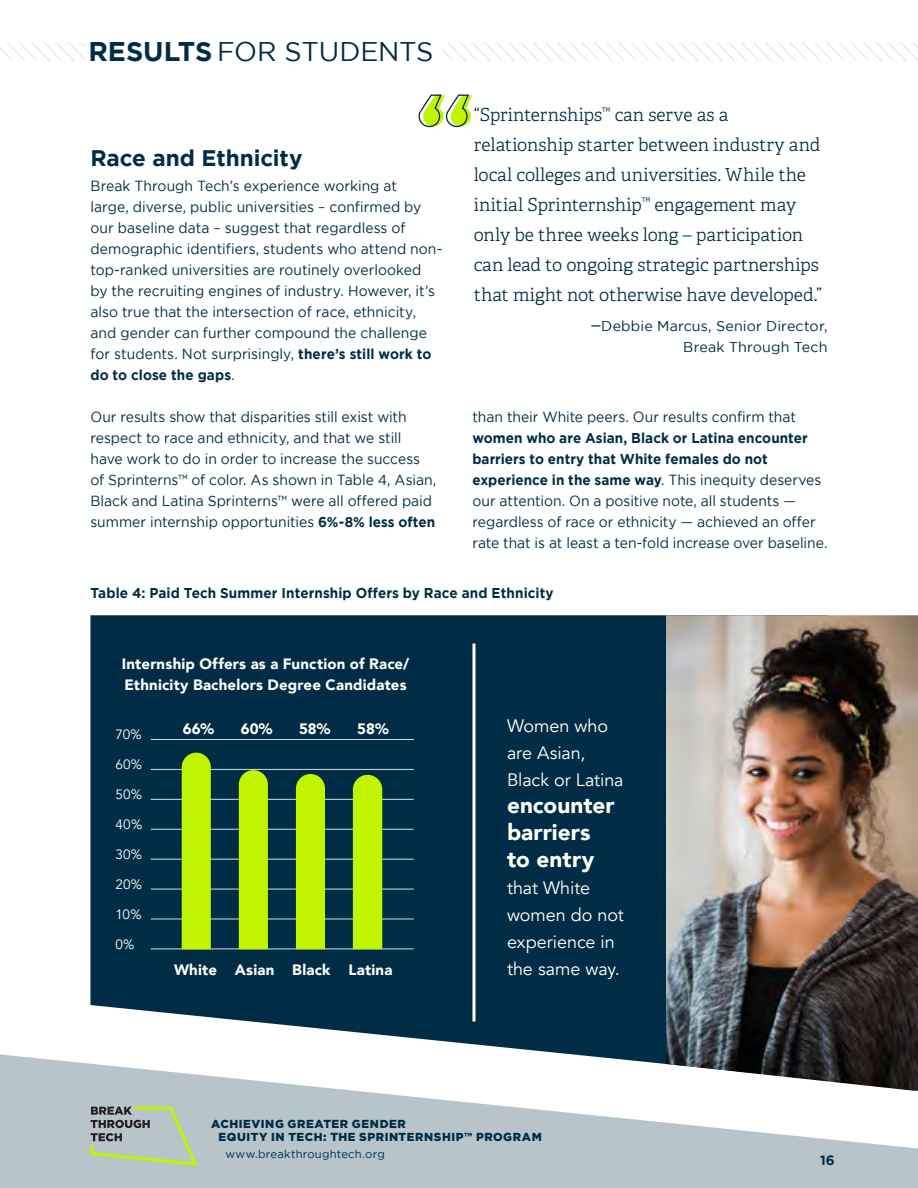
<style>
.page{position:relative;width:918px;height:1188px;background:#fff}
.page>*{position:absolute;margin:0;border:0;box-sizing:border-box;transform-origin:0 0}
.t1{font:27px "Gotham";letter-spacing:-.01em;color:#002d45}
.t2{font:900 22.5px/27px "Avenir";color:#fff}
.t3{font:700 22.5px "Gotham";letter-spacing:-.005em;color:#002d45}
.t4{font:300 18px/30px "Adelle";letter-spacing:-.005em;color:#002d45}
.t5{font:18px/27px "Avenir";letter-spacing:-.005em;color:#fff}
.t6{font:900 15px/21px "Avenir";letter-spacing:.015em;color:#fff}
.t7{font:14.7px/21px "Gotham";color:#002d45;scale:.95 1}
.t8{font:700 14.25px/21px "Gotham";letter-spacing:.005em;color:#002d45;scale:.95 1}
.t9{font:14.25px/21px "Gotham";letter-spacing:.01em;color:#002d45;text-align:right}
.t10{font:13.5px "Avenir";letter-spacing:.005em;color:#fff}
.t11{font:700 13.5px "Gotham";color:#002d45}
.t12{font:900 11.7px/13.4px "Gotham";letter-spacing:.05em;color:#002d45}
.t13{font:11.25px "Gotham";letter-spacing:.02em;color:#002d45}
.s1{font-weight:700}
.s2{font-weight:700;font-size:14.25px}
.s3{font-weight:400;font-size:14.7px}
.s4{font-family:"Adelle";font-size:18px}
</style>
<div class="page">
<svg style="left:0;top:1054px;width:918px;height:134px;fill:#b7c5cb"></svg>
<svg style="left:90px;top:1107px;width:108px;height:59px;background:#a9b9a6"></svg>
<svg style="left:418px;top:94px;width:54px;height:34px"></svg>
<svg style="left:90px;top:615px;width:576px;height:466px;background:#1c4459"></svg>
<hr style="left:151px;top:739px;width:263px;height:1px;background:#d4dce0">
<hr style="left:151px;top:769px;width:263px;height:1px;background:#d4dce0">
<hr style="left:151px;top:799px;width:263px;height:1px;background:#d4dce0">
<hr style="left:151px;top:829px;width:263px;height:1px;background:#d4dce0">
<hr style="left:151px;top:859px;width:263px;height:1px;background:#d4dce0">
<hr style="left:151px;top:889px;width:263px;height:1px;background:#d4dce0">
<hr style="left:151px;top:919px;width:263px;height:1px;background:#d4dce0">
<hr style="left:151px;top:949px;width:263px;height:1px;background:#d4dce0">
<div style="left:182px;top:753px;width:29px;height:196px;background:#c1f400"></div>
<div style="left:239px;top:770px;width:29px;height:179px;background:#c1f400"></div>
<div style="left:296px;top:774px;width:29px;height:175px;background:#c1f400"></div>
<div style="left:353px;top:775px;width:29px;height:174px;background:#c1f400"></div>
<svg style="left:472px;top:643px;width:4px;height:378px;fill:#8096a2"></svg>
<img style="left:666px;top:615px;width:252px;height:476px">
<svg style="left:0;top:42px;width:918px;height:19px"></svg>
<div style="left:85px;top:42px;width:357px;height:26px;background:#fff"></div>
<h1 class="t1" style="left:88px;top:37px;width:347px"><span class="s1">RESULTS</span> FOR STUDENTS</h1>
<h2 class="t3" style="left:90px;top:145px;width:214px">Race and Ethnicity</h2>
<p class="t7" style="left:90px;top:175px;width:372px">Break Through Tech’s experience working at<br>large, diverse, public universities – confirmed by our baseline data – suggest that regardless of demographic identifiers, students who attend non&shy;top-ranked universities are routinely overlooked<br>by the recruiting engines of industry. However, it’s also true that the intersection of race, ethnicity, and gender can further compound the challenge for students. Not surprisingly, <span class="s2">there’s still work to</span></p>
<p class="t8" style="left:90px;top:364px;width:153px">do to close the gaps<span class="s3">.</span></p>
<p class="t7" style="left:90px;top:406px;width:366px">Our results show that disparities still exist with respect to race and ethnicity, and that we still have work to do in order to increase the success of Sprinterns™ of color. As shown in Table 4, Asian, Black and Latina Sprinterns™ were all offered paid summer internship opportunities <span class="s2">6%-8% less often</span></p>
<p class="t4" style="left:474px;top:100px;width:350px">“Sprinternships<sup>™</sup> can serve as a relationship starter between industry and local colleges and universities. While the initial Sprinternship<sup>™</sup> engagement may only be three weeks long – participation can lead to ongoing strategic partnerships that might not otherwise have developed.”</p>
<p class="t9" style="left:592px;top:316px;width:237px"><span class="s4">–</span>Debbie Marcus, Senior Director,<br>Break Through Tech</p>
<p class="t7" style="left:472px;top:406px;width:342px">than their White peers. Our results confirm that</p>
<p class="t8" style="left:472px;top:427px;width:369px">women who are Asian, Black or Latina encounter barriers to entry that White females do not experience in the same way<span class="s3">. This inequity deserves</span></p>
<p class="t7" style="left:472px;top:490px;width:375px">our attention. On a positive note, all students — regardless of race or ethnicity — achieved an offer rate that is at least a ten-fold increase over baseline.</p>
<p class="t8" style="left:90px;top:582px;width:489px">Table 4: Paid Tech Summer Internship Offers by Race and Ethnicity</p>
<p class="t6" style="left:122px;top:653px;width:289px">Internship Offers as a Function of Race/<br>Ethnicity Bachelors Degree Candidates</p>
<p class="t10" style="left:116px;top:726px;width:28px">70%</p>
<p class="t10" style="left:116px;top:756px;width:28px">60%</p>
<p class="t10" style="left:116px;top:786px;width:28px">50%</p>
<p class="t10" style="left:116px;top:816px;width:28px">40%</p>
<p class="t10" style="left:116px;top:846px;width:28px">30%</p>
<p class="t10" style="left:116px;top:876px;width:28px">20%</p>
<p class="t10" style="left:116px;top:906px;width:28px">10%</p>
<p class="t10" style="left:116px;top:936px;width:20px">0%</p>
<p class="t6" style="left:174px;top:959px;width:220px">White Asian Black Latina</p>
<p class="t6" style="left:183px;top:717px;width:33px">66%</p>
<p class="t6" style="left:241px;top:717px;width:33px">60%</p>
<p class="t6" style="left:299px;top:717px;width:33px">58%</p>
<p class="t6" style="left:357px;top:717px;width:33px">58%</p>
<p class="t5" style="left:507px;top:713px;width:118px">Women who are Asian,<br>Black or Latina</p>
<h2 class="t2" style="left:507px;top:791px;width:109px">encounter barriers to entry</h2>
<p class="t5" style="left:507px;top:875px;width:118px">that White women do not experience in the same way.</p>
<p class="t12" style="left:219px;top:1117px;width:325px;text-indent:-7px">ACHIEVING GREATER GENDER<br>EQUITY IN TECH: THE SPRINTERNSHIP™ PROGRAM</p>
<p class="t13" style="left:226px;top:1147px;width:161px">www.breakthroughtech.org</p>
<p class="t11" style="left:820px;top:1152px;width:16px">16</p>
</div>
